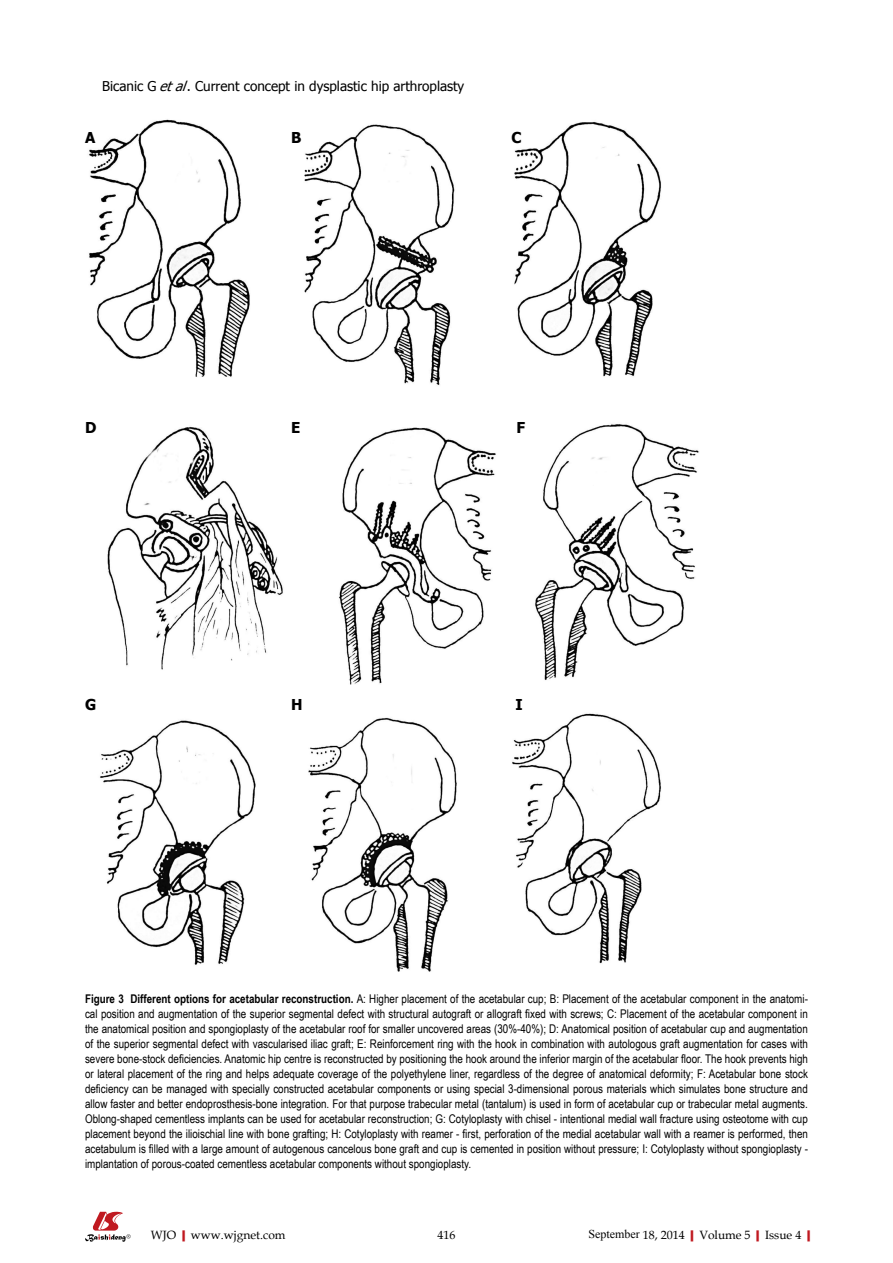
<style>
.page{position:relative;width:893px;height:1263px;background:#fff}
.page>*{position:absolute;margin:0;border:0;box-sizing:border-box;transform-origin:0 0}
.t1{font:700 15px "Tahoma";color:#000}
.t2{font:13.5px "Tahoma";color:#000}
.t3{font:12px/15px "Arial Narrow";color:#000;text-align:justify}
.t4{font:12px "Book Antiqua";color:#000}
.s1{font-style:italic}
.s2{font-weight:700}
.s3{font-weight:700;color:#c01920}
.s4{font-family:"Times New Roman"}
</style>
<div class="page">
<svg style="left:85px;top:1212px;width:46px;height:30px"></svg>
<img style="left:89px;top:119px;width:610px;height:853px">
<p class="t2" style="left:102px;top:77px;width:364px">Bicanic G <span class="s1">etal</span>. Current concept in dysplastic hip arthroplasty</p>
<p class="t1" style="left:85px;top:127px;width:12px">A</p>
<p class="t1" style="left:291px;top:127px;width:12px">B</p>
<p class="t1" style="left:511px;top:127px;width:12px">C</p>
<p class="t1" style="left:85px;top:417px;width:13px">D</p>
<p class="t1" style="left:291px;top:417px;width:11px">E</p>
<p class="t1" style="left:517px;top:417px;width:10px">F</p>
<p class="t1" style="left:85px;top:694px;width:13px">G</p>
<p class="t1" style="left:291px;top:694px;width:13px">H</p>
<p class="t1" style="left:516px;top:694px;width:9px">I</p>
<p class="t3" style="left:85px;top:991px;width:724px"><span class="s2">Figure 3 Different options for acetabular reconstruction.</span> A: Higher placement of the acetabular cup; B: Placement of the acetabular component in the anatomi&shy;cal position and augmentation of the superior segmental defect with structural autograft or allograft fixed with screws; C: Placement of the acetabular component in the anatomical position and spongioplasty of the acetabular roof for smaller uncovered areas (30%-40%); D: Anatomical position of acetabular cup and augmentation of the superior segmental defect with vascularised iliac graft; E: Reinforcement ring with the hook in combination with autologous graft augmentation for cases with severe bone-stock deficiencies. Anatomic hip centre is reconstructed by positioning the hook around the inferior margin of the acetabular floor. The hook prevents high or lateral placement of the ring and helps adequate coverage of the polyethylene liner, regardless of the degree of anatomical deformity; F: Acetabular bone stock deficiency can be managed with specially constructed acetabular components or using special 3-dimensional porous materials which simulates bone structure and allow faster and better endoprosthesis-bone integration. For that purpose trabecular metal (tantalum) is used in form of acetabular cup or trabecular metal augments.<br>Oblong-shaped cementless implants can be used for acetabular reconstruction; G: Cotyloplasty with chisel - intentional medial wall fracture using osteotome with cup placement beyond the ilioischial line with bone grafting; H: Cotyloplasty with reamer - first, perforation of the medial acetabular wall with a reamer is performed, then acetabulum is filled with a large amount of autogenous cancelous bone graft and cup is cemented in position without pressure; I: Cotyloplasty without spongioplasty - implantation of porous-coated cementless acetabular components without spongioplasty.</p>
<p class="t4" style="left:151px;top:1226px;width:136px">WJO<span class="s3">|</span>www.wjgnet.com</p>
<p class="t4" style="left:437px;top:1226px;width:19px">416</p>
<p class="t4" style="left:588px;top:1226px;width:229px"><span class="s4">September</span> 18, 2014<span class="s3">|</span>Volume 5<span class="s3">|</span>Issue 4<span class="s3">|</span></p>
</div>
